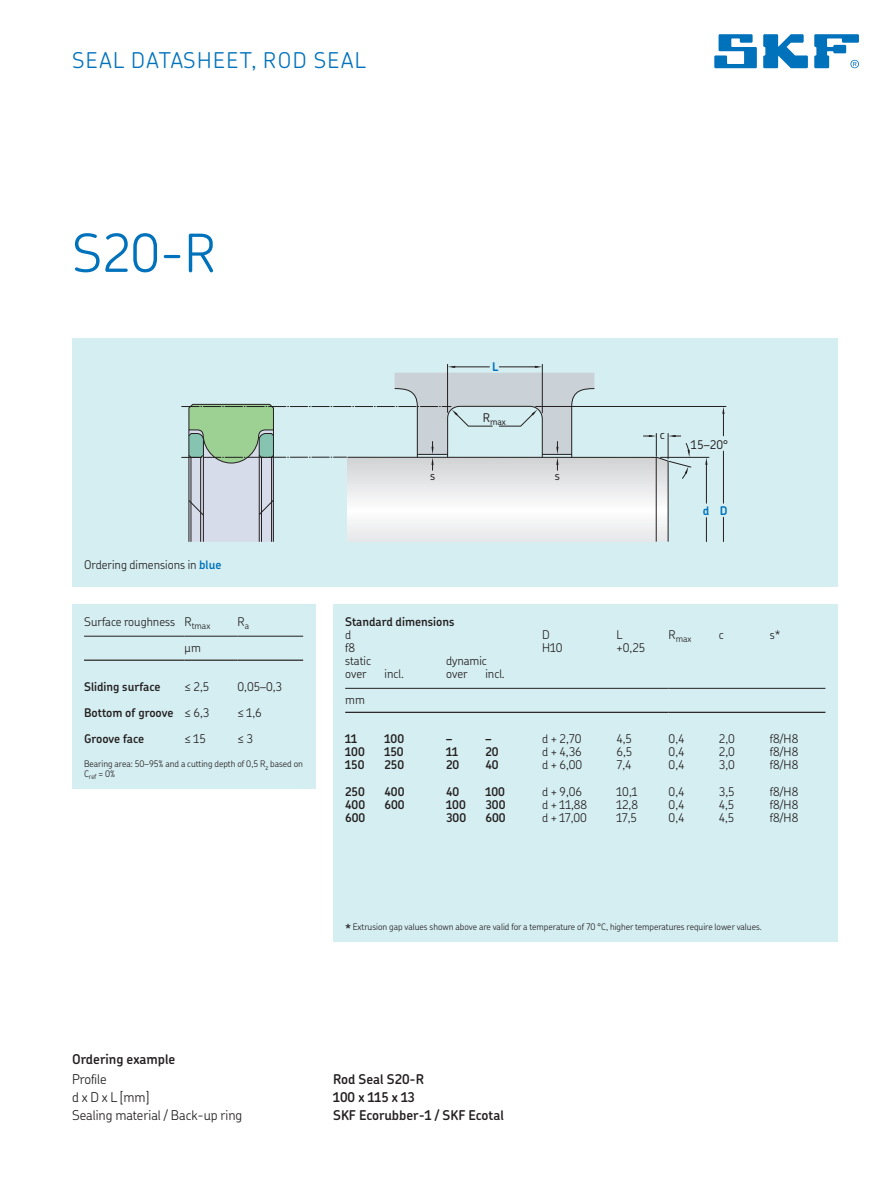
<style>
.page{position:relative;width:893px;height:1191px;background:#fff}
.page>*{position:absolute;margin:0;border:0;box-sizing:border-box;transform-origin:0 0}
.t1{font:300 52.5px "SKF Chevin OT";color:#0072bc}
.t2{font:300 21.75px "SKF Chevin OT";letter-spacing:.065em;color:#0072bc}
.t3{font:600 13.5px "SKF Chevin OT";color:#231f20}
.t4{font:300 13.5px "SKF Chevin OT";color:#231f20}
.t5{font:300 12px "SKF Chevin OT";color:#231f20}
.t6{font:600 12px "SKF Chevin OT";color:#231f20}
.t7{font:12px "SKF Chevin Catalogue";color:#231f20}
.t8{font:700 12px "SKF Chevin Catalogue";color:#0072bc}
.t9{font:300 9px/9.8px "SKF Chevin OT";color:#231f20}
.t10{font:9px "SKF Chevin Catalogue";color:#231f20}
.s1{font-weight:600;color:#0072bc}
.s2{font-weight:300}
.s3{font-weight:600;font-size:12.6px}
</style>
<div class="page">
<div style="left:72px;top:604px;width:243px;height:185px;background:#d5eef1"></div>
<div style="left:72px;top:338px;width:765px;height:249px;background:#d5eef1"></div>
<hr style="left:660px;top:457px;width:49px;height:1px;background:#231f20">
<hr style="left:706px;top:462px;width:1px;height:41px;background:#231f20">
<svg style="left:706px;top:518px;width:1px;height:24px"></svg>
<hr style="left:535px;top:406px;width:191px;height:1px;background:#231f20">
<hr style="left:723px;top:451px;width:1px;height:52px;background:#231f20">
<svg style="left:722px;top:407px;width:2px;height:29px"></svg>
<svg style="left:723px;top:517px;width:1px;height:25px"></svg>
<hr style="left:447px;top:364px;width:1px;height:48px;background:#231f20">
<hr style="left:542px;top:364px;width:1px;height:49px;background:#231f20">
<svg style="left:182px;top:366px;width:509px;height:176px"></svg>
<hr style="left:84px;top:636px;width:101px;height:1px;background:#231f20">
<hr style="left:84px;top:660px;width:101px;height:1px;background:#231f20">
<hr style="left:185px;top:636px;width:52px;height:1px;background:#231f20">
<hr style="left:185px;top:660px;width:52px;height:1px;background:#231f20">
<hr style="left:237px;top:636px;width:66px;height:1px;background:#231f20">
<hr style="left:237px;top:660px;width:66px;height:1px;background:#231f20">
<div style="left:333px;top:604px;width:504px;height:338px;background:#d5eef1"></div>
<hr style="left:345px;top:688px;width:323px;height:1px;background:#231f20">
<hr style="left:345px;top:712px;width:323px;height:1px;background:#231f20">
<hr style="left:668px;top:688px;width:157px;height:1px;background:#231f20">
<hr style="left:668px;top:712px;width:157px;height:1px;background:#231f20">
<svg style="left:714px;top:34px;width:42px;height:34px"></svg>
<svg style="left:763px;top:34px;width:44px;height:34px"></svg>
<svg style="left:814px;top:34px;width:44px;height:34px"></svg>
<h2 class="t2" style="left:72px;top:50px;width:295px">SEAL DATASHEET, ROD SEAL</h2>
<h1 class="t1" style="left:72px;top:229px;width:145px">S20-R</h1>
<p class="t5" style="left:84px;top:559px;width:139px">Ordering dimensions in <span class="s1">blue</span></p>
<p class="t5" style="left:84px;top:616px;width:128px">Surface roughness R<sub>tmax</sub></p>
<p class="t5" style="left:237px;top:616px;width:13px">R<sub>a</sub></p>
<p class="t5" style="left:185px;top:642px;width:18px">µm</p>
<p class="t6" style="left:84px;top:681px;width:78px">Sliding surface</p>
<p class="t5" style="left:184px;top:681px;width:26px">≤ 2,5</p>
<p class="t5" style="left:237px;top:681px;width:46px">0,05–0,3</p>
<p class="t6" style="left:84px;top:707px;width:127px">Bottom of groove <span class="s2">≤ 6,3</span></p>
<p class="t5" style="left:237px;top:707px;width:26px">≤ 1,6</p>
<p class="t6" style="left:84px;top:734px;width:62px">Groove face</p>
<p class="t5" style="left:184px;top:734px;width:23px">≤ 15</p>
<p class="t5" style="left:237px;top:734px;width:17px">≤ 3</p>
<p class="t9" style="left:84px;top:760px;width:220px">Bearing area: 50–95% and a cutting depth of 0,5 R<sub>z</sub> based on<br>C<sub>ref</sub> = 0%</p>
<p class="t8" style="left:492px;top:360px;width:8px">L</p>
<p class="t10" style="left:483px;top:416px;width:25px"><sup>R</sup>max</p>
<p class="t7" style="left:430px;top:469px;width:7px">s</p>
<p class="t7" style="left:555px;top:469px;width:7px">s</p>
<p class="t7" style="left:659px;top:428px;width:7px">c</p>
<p class="t7" style="left:690px;top:437px;width:39px">15–20°</p>
<p class="t8" style="left:702px;top:503px;width:26px">d D</p>
<p class="t6" style="left:345px;top:616px;width:111px">Standard dimensions</p>
<p class="t5" style="left:345px;top:629px;width:8px">d</p>
<p class="t5" style="left:542px;top:629px;width:9px">D</p>
<p class="t5" style="left:616px;top:629px;width:8px">L</p>
<p class="t9" style="left:668px;top:634px;width:24px"><sup>R</sup>max</p>
<p class="t5" style="left:719px;top:629px;width:6px">c</p>
<p class="t5" style="left:769px;top:629px;width:12px">s*</p>
<p class="t5" style="left:345px;top:642px;width:12px">f8</p>
<p class="t5" style="left:542px;top:642px;width:22px">H10</p>
<p class="t5" style="left:616px;top:642px;width:30px">+0,25</p>
<p class="t5" style="left:345px;top:655px;width:27px">static</p>
<p class="t5" style="left:446px;top:655px;width:42px">dynamic</p>
<p class="t5" style="left:345px;top:668px;width:23px">over</p>
<p class="t5" style="left:384px;top:668px;width:21px">incl.</p>
<p class="t5" style="left:446px;top:668px;width:23px">over</p>
<p class="t5" style="left:485px;top:668px;width:21px">incl.</p>
<p class="t5" style="left:345px;top:694px;width:21px">mm</p>
<p class="t6" style="left:345px;top:734px;width:14px">11</p>
<p class="t6" style="left:384px;top:734px;width:21px">100</p>
<p class="t6" style="left:446px;top:734px;width:7px">–</p>
<p class="t6" style="left:485px;top:734px;width:7px">–</p>
<p class="t5" style="left:542px;top:734px;width:41px">d + 2,70</p>
<p class="t5" style="left:616px;top:734px;width:17px">4,5</p>
<p class="t5" style="left:668px;top:734px;width:17px">0,4</p>
<p class="t5" style="left:719px;top:734px;width:17px">2,0</p>
<p class="t5" style="left:769px;top:734px;width:30px">f8/H8</p>
<p class="t6" style="left:345px;top:747px;width:21px">100</p>
<p class="t6" style="left:384px;top:747px;width:21px">150</p>
<p class="t6" style="left:446px;top:747px;width:14px">11</p>
<p class="t6" style="left:485px;top:747px;width:15px">20</p>
<p class="t5" style="left:542px;top:747px;width:41px">d + 4,36</p>
<p class="t5" style="left:616px;top:747px;width:17px">6,5</p>
<p class="t5" style="left:668px;top:747px;width:17px">0,4</p>
<p class="t5" style="left:719px;top:747px;width:17px">2,0</p>
<p class="t5" style="left:769px;top:747px;width:30px">f8/H8</p>
<p class="t6" style="left:345px;top:760px;width:21px">150</p>
<p class="t6" style="left:384px;top:760px;width:21px">250</p>
<p class="t6" style="left:446px;top:760px;width:15px">20</p>
<p class="t6" style="left:485px;top:760px;width:15px">40</p>
<p class="t5" style="left:542px;top:760px;width:42px">d + 6,00</p>
<p class="t5" style="left:616px;top:760px;width:16px">7,4</p>
<p class="t5" style="left:668px;top:760px;width:17px">0,4</p>
<p class="t5" style="left:719px;top:760px;width:17px">3,0</p>
<p class="t5" style="left:769px;top:760px;width:30px">f8/H8</p>
<p class="t6" style="left:345px;top:786px;width:21px">250</p>
<p class="t6" style="left:384px;top:786px;width:21px">400</p>
<p class="t6" style="left:446px;top:786px;width:15px">40</p>
<p class="t6" style="left:485px;top:786px;width:21px">100</p>
<p class="t5" style="left:542px;top:786px;width:41px">d + 9,06</p>
<p class="t5" style="left:616px;top:786px;width:23px">10,1</p>
<p class="t5" style="left:668px;top:786px;width:17px">0,4</p>
<p class="t5" style="left:719px;top:786px;width:17px">3,5</p>
<p class="t5" style="left:769px;top:786px;width:30px">f8/H8</p>
<p class="t6" style="left:345px;top:799px;width:21px">400</p>
<p class="t6" style="left:384px;top:799px;width:22px">600</p>
<p class="t6" style="left:446px;top:799px;width:21px">100</p>
<p class="t6" style="left:485px;top:799px;width:22px">300</p>
<p class="t5" style="left:542px;top:799px;width:46px">d + 11,88</p>
<p class="t5" style="left:616px;top:799px;width:23px">12,8</p>
<p class="t5" style="left:668px;top:799px;width:17px">0,4</p>
<p class="t5" style="left:719px;top:799px;width:17px">4,5</p>
<p class="t5" style="left:769px;top:799px;width:30px">f8/H8</p>
<p class="t6" style="left:345px;top:812px;width:22px">600</p>
<p class="t6" style="left:446px;top:812px;width:22px">300</p>
<p class="t6" style="left:485px;top:812px;width:22px">600</p>
<p class="t5" style="left:542px;top:812px;width:46px">d + 17,00</p>
<p class="t5" style="left:616px;top:812px;width:22px">17,5</p>
<p class="t5" style="left:668px;top:812px;width:17px">0,4</p>
<p class="t5" style="left:719px;top:812px;width:17px">4,5</p>
<p class="t5" style="left:769px;top:812px;width:30px">f8/H8</p>
<p class="t9" style="left:345px;top:922px;width:418px"><span class="s3">*</span> Extrusion gap values shown above are valid for a temperature of 70 °C, higher temperatures require lower values.</p>
<p class="t3" style="left:72px;top:1052px;width:105px">Ordering example</p>
<p class="t4" style="left:72px;top:1073px;width:36px">Profile</p>
<p class="t3" style="left:333px;top:1073px;width:92px">Rod Seal S20-R</p>
<p class="t4" style="left:72px;top:1091px;width:78px">d x D x L [mm]</p>
<p class="t3" style="left:333px;top:1091px;width:83px">100 x 115 x 13</p>
<p class="t4" style="left:72px;top:1109px;width:172px">Sealing material / Back-up ring</p>
<p class="t3" style="left:333px;top:1109px;width:172px">SKF Ecorubber-1 / SKF Ecotal</p>
</div>
